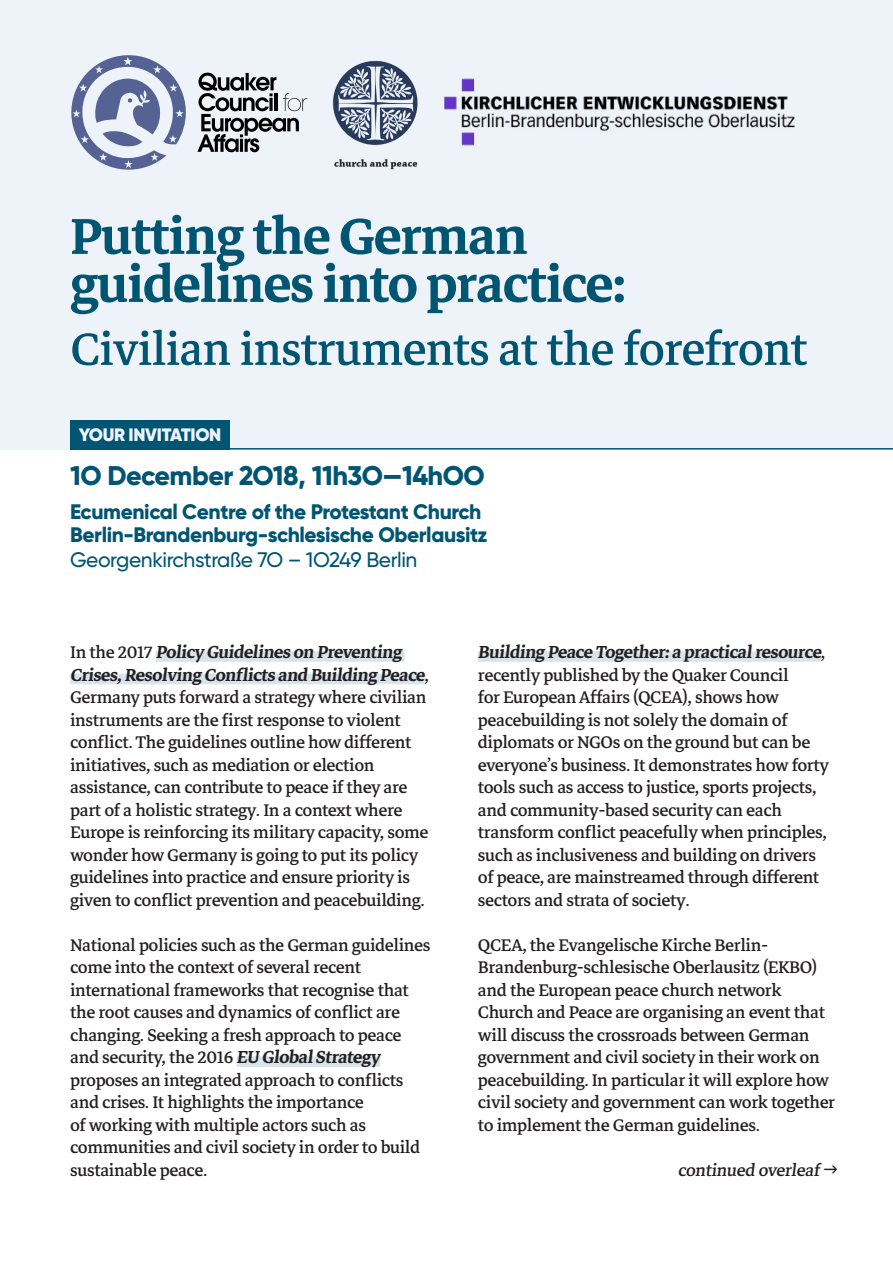
<style>
.page{position:relative;width:893px;height:1263px;background:#fff}
.page>*{position:absolute;margin:0;border:0;box-sizing:border-box;transform-origin:0 0}
.t1{font:600 72px "Markazi Text";letter-spacing:-.02em;color:#005573}
.t2{font:64.5px "Markazi Text";letter-spacing:-.02em;color:#005573}
.t3{font:800 27px "Gilroy";letter-spacing:-.02em;color:#005573}
.t4{font:24px/22.5px "Markazi Text";letter-spacing:-.02em;color:#231f20}
.t5{font:800 21px "Gilroy";letter-spacing:-.02em;color:#005573}
.t6{font:500 21px "Gilroy";letter-spacing:-.02em;color:#005573}
.t7{font:900 18px "Gilroy";letter-spacing:-.02em;color:#eef3f9}
.s1{font-weight:600}
</style>
<div class="page">
<div style="left:0;top:0;width:893px;height:450px;background:#eef3f9"></div>
<svg style="left:197px;top:73px;width:110px;height:79px"></svg>
<svg style="left:71px;top:55px;width:115px;height:115px"></svg>
<img style="left:332px;top:60px;width:86px;height:110px">
<img style="left:444px;top:78px;width:351px;height:68px">
<div style="left:70px;top:420px;width:160px;height:30px;background:#005573"></div>
<hr style="left:70px;top:448px;width:823px;height:2px;background:#005573">
<div style="left:156px;top:651px;width:249px;height:11px;background:#d8e4ec"></div>
<div style="left:70px;top:674px;width:354px;height:10px;background:#d8e4ec"></div>
<div style="left:237px;top:1056px;width:143px;height:11px;background:#d8e4ec"></div>
<div style="left:478px;top:651px;width:343px;height:11px;background:#d8e4ec"></div>
<p class="t1" style="left:70px;top:195px;width:459px">Putting the German</p>
<p class="t1" style="left:70px;top:243px;width:558px">guidelines into practice:</p>
<p class="t2" style="left:70px;top:312px;width:739px">Civilian instruments at the forefront</p>
<p class="t7" style="left:79px;top:423px;width:144px">YOUR INVITATION</p>
<p class="t3" style="left:70px;top:458px;width:416px">1O December 2O18, 11h3O—14hOO</p>
<p class="t5" style="left:70px;top:499px;width:413px">Ecumenical Centre of the Protestant Church</p>
<p class="t5" style="left:70px;top:521px;width:419px">Berlin-Brandenburg-schlesische Oberlausitz</p>
<p class="t6" style="left:70px;top:547px;width:349px">Georgenkirchstraße 7O – 1O249 Berlin</p>
<p class="t4" style="left:70px;top:642px;width:360px">I n t h e 2 01 7 <span class="s1">Policy Guidelineson Preventing Crises,Resolving Conflictsand Building Peace</span>, Germany puts forward a strategy where civilian instruments are the first response to violent conflict. The guidelines outline how different initiatives, such as mediation or election assistance, can contribute to peace if they are part of a holistic strategy. In a context where Europe is reinforcing its military capacity, some wonder how Germany is going to put its policy guidelines into practice and ensure priority is given to conflict prevention and peacebuilding.</p>
<p class="t4" style="left:70px;top:935px;width:362px">National policies such as the German guidelines come into the context of several recent international frameworks that recognise that the root causes and dynamics of conflict are changing. Seeking a fresh approach to peace and security, the 2016 <span class="s1">EU GlobalStrategy </span>proposes an integrated approach to conflicts and crises. It highlights the importance<br>of working with multiple actors such as communities and civil society in order to build sustainable peace.</p>
<p class="t4" style="left:478px;top:642px;width:353px"><span class="s1">Building Peace Together:a practicalresource</span>, recently published by the Quaker Council<br>for European Affairs (QCEA), shows how peacebuilding is not solely the domain of diplomats or NGOs on the ground but can be everyone’s business. It demonstrates how forty tools such as access to justice, sports projects, and community-based security can each transform conflict peacefully when principles, such as inclusiveness and building on drivers of peace, are mainstreamed through different sectors and strata of society.</p>
<p class="t4" style="left:478px;top:935px;width:359px">QCEA, the Evangelische Kirche Berlin-Brandenburg-schlesische Oberlausitz (EKBO) and the European peace church network Church and Peace are organising an event that will discuss the crossroads between German government and civil society in their work on peacebuilding. In particular it will explore how civil society and government can work together to implement the German guidelines.</p>
<p class="t4" style="left:678px;top:1160px;width:147px">continued overleaf</p>
</div>
